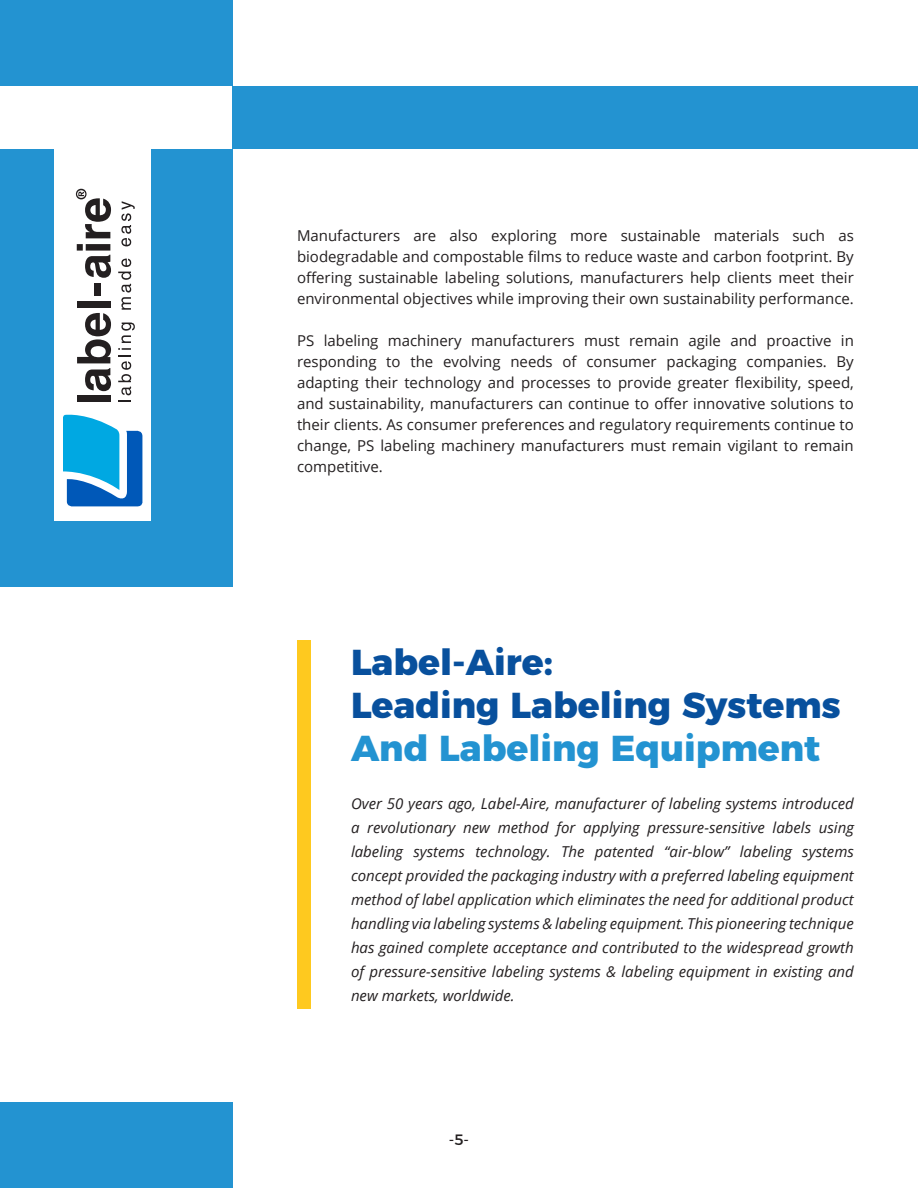
<style>
.page{position:relative;width:918px;height:1188px;background:#fff}
.page>*{position:absolute;margin:0;border:0;box-sizing:border-box;transform-origin:0 0}
.t1{font:800 36px "Montserrat";color:#08509d}
.t2{font:800 36px "Montserrat";color:#2393d1}
.t3{font:15px/21px "Open Sans";color:#231f20;text-align:justify}
.t4{font:italic 15px/24px "Open Sans";color:#231f20;text-align:justify}
.t5{font:15px "Montserrat";color:#231f20}
</style>
<div class="page">
<div style="left:0;top:0;width:233px;height:1188px;background:#2393d1"></div>
<div style="left:0;top:587px;width:918px;height:514px;background:#fff"></div>
<div style="left:0;top:87px;width:918px;height:62px;background:#fff"></div>
<div style="left:297px;top:640px;width:13px;height:369px;background:#fec91f"></div>
<div style="left:233px;top:86px;width:685px;height:62px;background:#2393d1"></div>
<div style="left:54px;top:87px;width:97px;height:434px;background:#fff"></div>
<svg style="left:63px;top:414px;width:79px;height:93px"></svg>
<div style="left:77px;top:395px;width:33px;height:7px;background:#231f20"></div>
<svg style="left:77px;top:313px;width:34px;height:78px"></svg>
<div style="left:77px;top:301px;width:33px;height:7px;background:#231f20"></div>
<div style="left:94px;top:283px;width:6px;height:13px;background:#231f20"></div>
<svg style="left:77px;top:244px;width:34px;height:34px"></svg>
<svg style="left:76px;top:189px;width:35px;height:49px"></svg>
<svg style="left:118px;top:323px;width:17px;height:79px"></svg>
<svg style="left:118px;top:259px;width:13px;height:51px"></svg>
<svg style="left:121px;top:201px;width:14px;height:45px"></svg>
<p class="t3" style="left:297px;top:225px;width:558px">Manufacturers are also exploring more sustainable materials such as biodegradable and compostable films to reduce waste and carbon footprint. By offering sustainable labeling solutions, manufacturers help clients meet their environmental objectives while improving their own sustainability performance.</p>
<p class="t3" style="left:297px;top:330px;width:558px">PS labeling machinery manufacturers must remain agile and proactive in responding to the evolving needs of consumer packaging companies. By adapting their technology and processes to provide greater flexibility, speed, and sustainability, manufacturers can continue to offer innovative solutions to their clients. As consumer preferences and regulatory requirements continue to change, PS labeling machinery manufacturers must remain vigilant to remain competitive.</p>
<p class="t1" style="left:351px;top:632px;width:203px">Label-Aire:</p>
<p class="t1" style="left:351px;top:675px;width:491px">Leading Labeling Systems</p>
<p class="t2" style="left:351px;top:719px;width:471px">And Labeling Equipment</p>
<p class="t4" style="left:351px;top:791px;width:504px">Over 50 years ago, Label-Aire, manufacturer of labeling systems introduced a revolutionary new method for applying pressure-sensitive labels using labeling systems technology. The patented “air-blow” labeling systems concept provided the packaging industry with a preferred labeling equipment method of label application which eliminates the need for additional product handling via labeling systems &amp; labeling equipment. This pioneering technique has gained complete acceptance and contributed to the widespread growth of pressure-sensitive labeling systems &amp; labeling equipment in existing and new markets, worldwide.</p>
<p class="t5" style="left:449px;top:1127px;width:22px">-5-</p>
</div>
